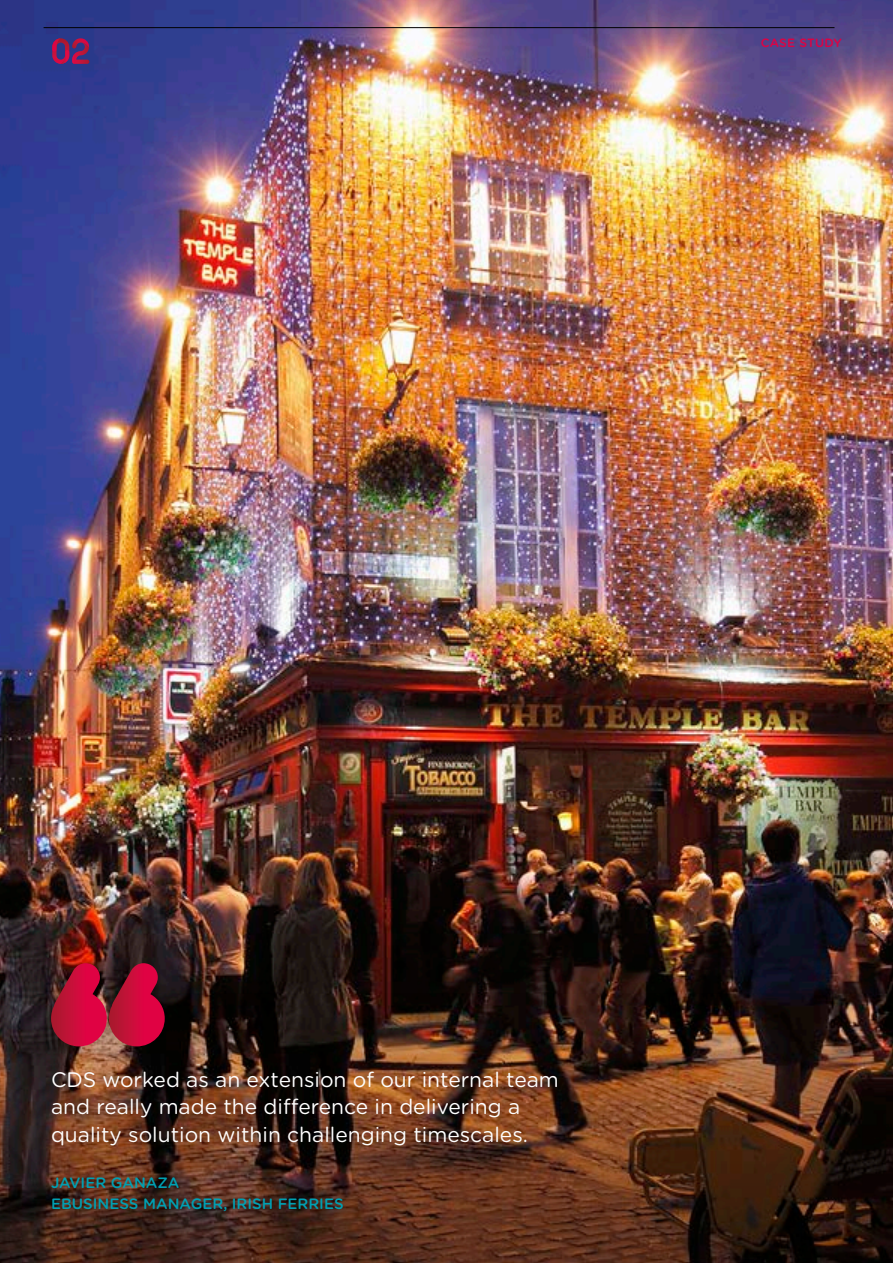
<style>
.page{position:relative;width:893px;height:1263px;background:#fff}
.page>*{position:absolute;margin:0;border:0;box-sizing:border-box;transform-origin:0 0}
.t1{font:21px/27px "Gotham Rounded";color:#fff}
.t2{font:500 15px/21px "Gotham Rounded";color:#00a0b3}
.t3{font:500 12px "Gotham Rounded";letter-spacing:.02em;color:#e00143}
</style>
<div class="page">
<img style="left:0;top:0;width:893px;height:907px">
<img style="left:0;top:907px;width:893px;height:356px">
<svg style="left:52px;top:38px;width:37px;height:26px"></svg>
<hr style="left:44px;top:27px;width:790px;height:1px;background:#000">
<svg style="left:51px;top:963px;width:114px;height:83px;background:#a31435"></svg>
<p class="t3" style="left:761px;top:34px;width:83px">CASE STUDY</p>
<p class="t1" style="left:51px;top:1065px;width:509px">CDS worked as an extension of our internal team and really made the difference in delivering a quality solution within challenging timescales.</p>
<p class="t2" style="left:51px;top:1171px;width:294px">JAVIER GANAZA<br>EBUSINESS MANAGER, IRISH FERRIES</p>
</div>
